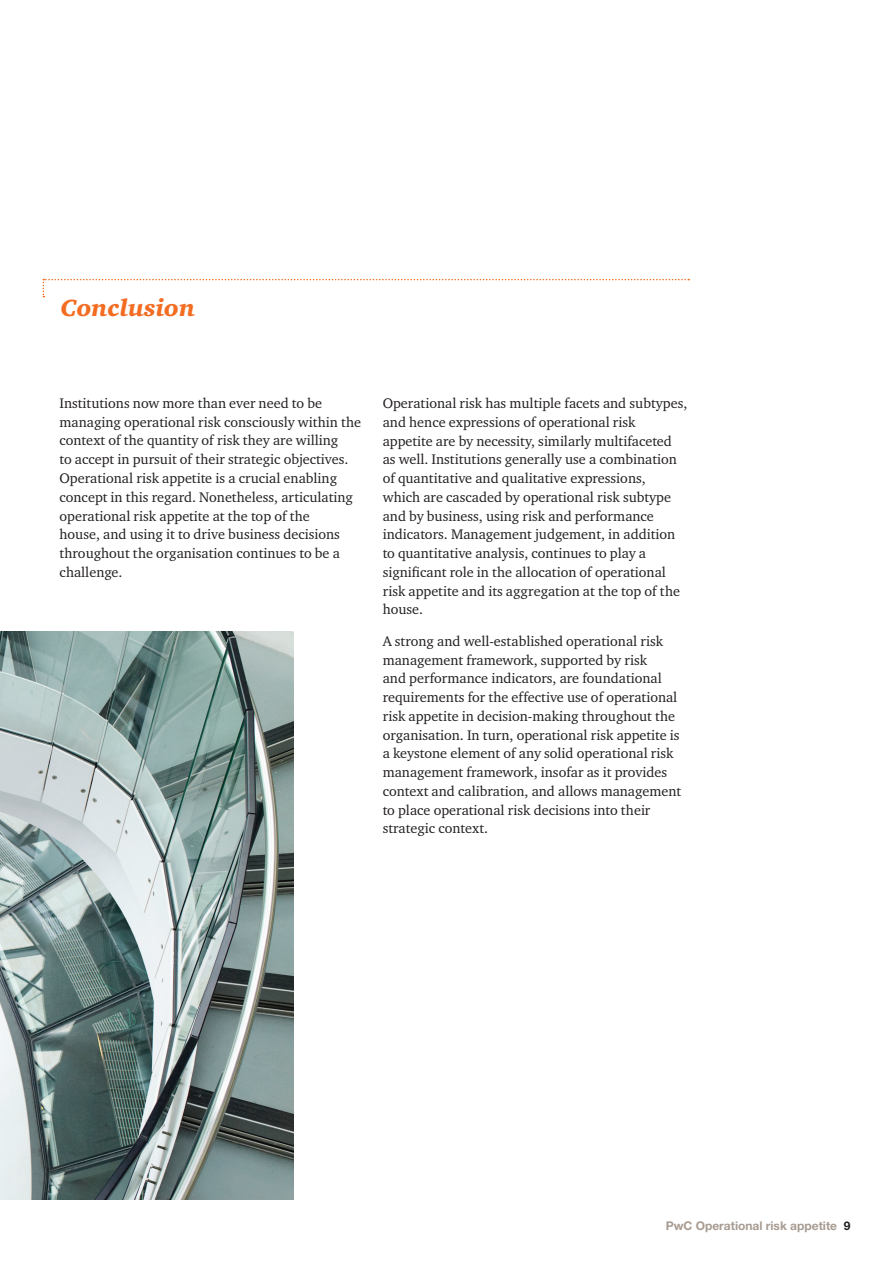
<style>
.page{position:relative;width:893px;height:1263px;background:#fff}
.page>*{position:absolute;margin:0;border:0;box-sizing:border-box;transform-origin:0 0}
.t1{font:24px "Charter ITC Blac Ital";color:#f36c21}
.t2{font:14.25px/18.8px "Charter ITC";color:#231f20}
.t3{font:700 12px "Helvetica Neue";color:#a79b91}
.s1{color:#231f20}
</style>
<div class="page">
<svg style="left:43px;top:279px;width:646px;height:18px"></svg>
<img style="left:0;top:631px;width:293px;height:568px">
<h1 class="t1" style="left:60px;top:293px;width:136px">Conclusion</h1>
<p class="t2" style="left:60px;top:393px;width:303px">Institutions now more than ever need to be managing operational risk consciously within the context of the quantity of risk they are willing<br>to accept in pursuit of their strategic objectives.<br>Operational risk appetite is a crucial enabling concept in this regard. Nonetheless, articulating operational risk appetite at the top of the<br>house, and using it to drive business decisions throughout the organisation continues to be a challenge.</p>
<p class="t2" style="left:383px;top:393px;width:306px">Operational risk has multiple facets and subtypes, and hence expressions of operational risk appetite are by necessity, similarly multifaceted as well. Institutions generally use a combination of quantitative and qualitative expressions,<br>which are cascaded by operational risk subtype and by business, using risk and performance indicators. Management judgement, in addition to quantitative analysis, continues to play a significant role in the allocation of operational risk appetite and its aggregation at the top of the house.</p>
<p class="t2" style="left:383px;top:631px;width:300px">A strong and well-established operational risk management framework, supported by risk<br>and performance indicators, are foundational requirements for the effective use of operational risk appetite in decision-making throughout the organisation. In turn, operational risk appetite is a keystone element of any solid operational risk management framework, insofar as it provides context and calibration, and allows management to place operational risk decisions into their strategic context.</p>
<p class="t3" style="left:666px;top:1218px;width:186px">PwC Operational risk appetite <span class="s1">9</span></p>
</div>
